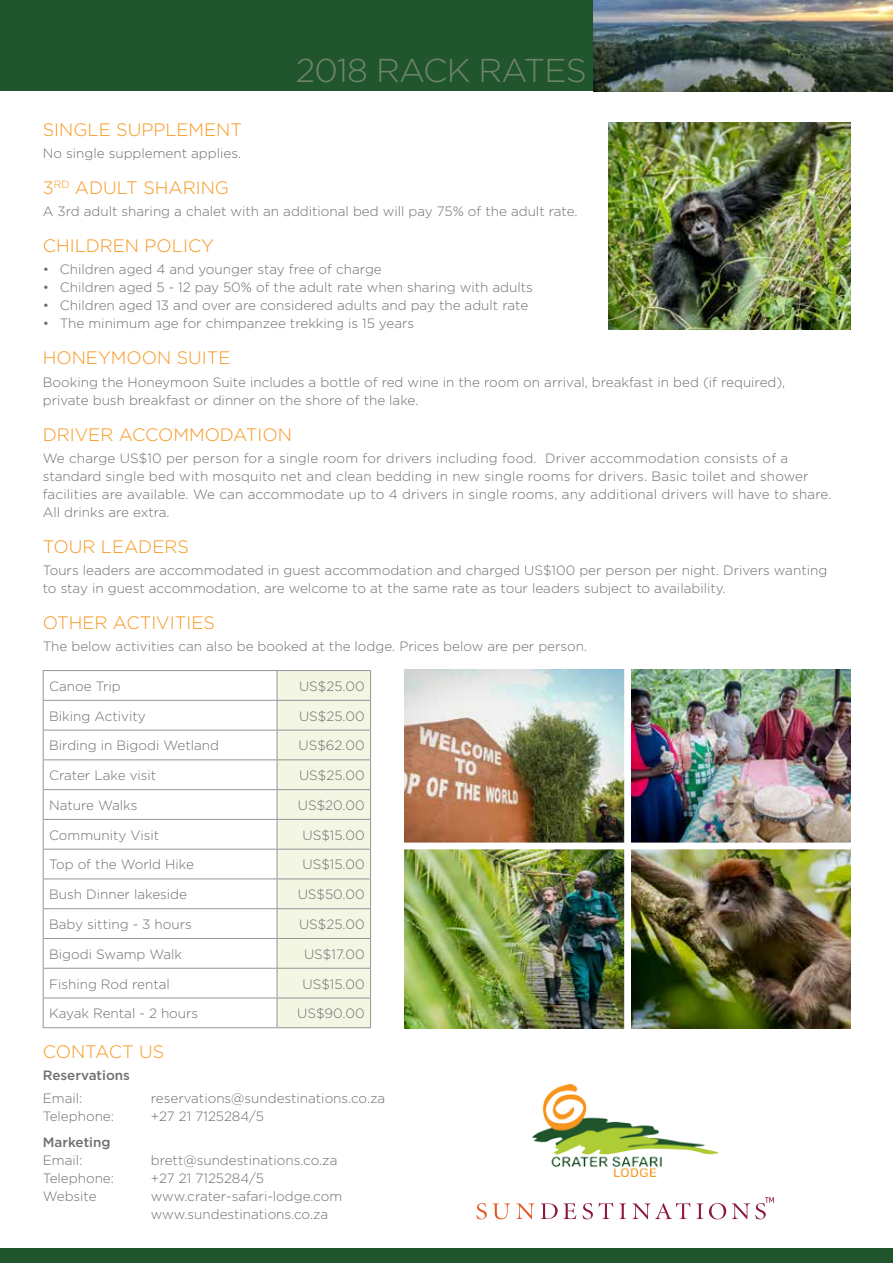
<style>
.page{position:relative;width:893px;height:1263px;background:#fff}
.page>*{position:absolute;margin:0;border:0;box-sizing:border-box;transform-origin:0 0}
.t1{font:300 33px "Gotham";letter-spacing:-.025em;color:#6e8568}
.t2{font:300 18px "Gotham";color:#f7961e}
.t3{font:300 13.5px/18px "Gotham";color:#6d6e71}
.t4{font:500 13.5px "Gotham";color:#6d6e71}
</style>
<div class="page">
<div style="left:0;top:0;width:617px;height:91px;background:#21552d"></div>
<img style="left:593px;top:0;width:300px;height:91px">
<hr style="left:43px;top:670px;width:234px;height:1px;background:#939598">
<hr style="left:43px;top:700px;width:234px;height:1px;background:#939598">
<hr style="left:43px;top:730px;width:234px;height:1px;background:#939598">
<hr style="left:43px;top:759px;width:234px;height:1px;background:#939598">
<hr style="left:43px;top:789px;width:234px;height:1px;background:#939598">
<hr style="left:43px;top:819px;width:234px;height:1px;background:#939598">
<hr style="left:43px;top:849px;width:234px;height:1px;background:#939598">
<hr style="left:43px;top:878px;width:234px;height:1px;background:#939598">
<hr style="left:43px;top:908px;width:234px;height:1px;background:#939598">
<hr style="left:43px;top:938px;width:234px;height:1px;background:#939598">
<svg style="left:43px;top:671px;width:1px;height:297px"></svg>
<hr style="left:43px;top:968px;width:234px;height:1px;background:#939598">
<hr style="left:43px;top:968px;width:1px;height:30px;background:#939598">
<hr style="left:43px;top:998px;width:234px;height:1px;background:#939598">
<svg style="left:43px;top:998px;width:1px;height:29px"></svg>
<svg style="left:277px;top:670px;width:94px;height:357px;background:#edf1df"></svg>
<hr style="left:43px;top:1027px;width:234px;height:1px;background:#939598">
<hr style="left:277px;top:1027px;width:94px;height:1px;background:#939598">
<div style="left:0;top:1248px;width:893px;height:15px;background:#21552d"></div>
<img style="left:405px;top:669px;width:219px;height:359px">
<img style="left:631px;top:669px;width:219px;height:359px">
<div style="left:395px;top:842px;width:460px;height:7px;background:#fff"></div>
<svg style="left:476px;top:1203px;width:34px;height:16px"></svg>
<svg style="left:516px;top:1203px;width:60px;height:16px"></svg>
<svg style="left:582px;top:1203px;width:11px;height:16px"></svg>
<svg style="left:599px;top:1203px;width:14px;height:16px"></svg>
<svg style="left:619px;top:1203px;width:7px;height:16px"></svg>
<svg style="left:632px;top:1203px;width:58px;height:16px"></svg>
<svg style="left:696px;top:1203px;width:7px;height:16px"></svg>
<svg style="left:709px;top:1203px;width:17px;height:16px"></svg>
<svg style="left:732px;top:1197px;width:42px;height:22px"></svg>
<img style="left:532px;top:1084px;width:186px;height:92px">
<img style="left:608px;top:122px;width:242px;height:208px">
<h1 class="t1" style="left:296px;top:50px;width:292px">2018 RACK RATES</h1>
<h2 class="t2" style="left:43px;top:118px;width:201px">SINGLE SUPPLEM ENT</h2>
<p class="t3" style="left:43px;top:144px;width:200px">No single supplement applies.</p>
<h2 class="t2" style="left:43px;top:176px;width:188px">3<sup>RD</sup> ADULT SHARING</h2>
<p class="t3" style="left:43px;top:202px;width:536px">A 3rd adult sharing a chalet with an additional bed will pay 75% of the adult rate.</p>
<h2 class="t2" style="left:43px;top:234px;width:172px">CHILDREN POLICY</h2>
<p class="t3" style="left:43px;top:260px;width:340px">• Children aged 4 and younger stay free of charge</p>
<p class="t3" style="left:43px;top:278px;width:492px">• Children aged 5 - 12 pay 50% of the adult rate when sharing with adults</p>
<p class="t3" style="left:43px;top:296px;width:487px">• Children aged 13 and over are considered adults and pay the adult rate</p>
<p class="t3" style="left:43px;top:314px;width:373px">• The minimum age for chimpanzee trekking is 15 years</p>
<h2 class="t2" style="left:43px;top:347px;width:189px">HON EYMOON SUITE</h2>
<p class="t3" style="left:43px;top:372px;width:744px">Booking the Honeymoon Suite includes a bottle of red wine in the room on arrival, breakfast in bed (if required), private bush breakfast or dinner on the shore of the lake.</p>
<h2 class="t2" style="left:43px;top:423px;width:26px">Driver</h2>
<h2 class="t2" style="left:119px;top:423px;width:28px">Acco</h2>
<h2 class="t2" style="left:173px;top:423px;width:44px">mmodatio</h2>
<h2 class="t2" style="left:278px;top:423px;width:16px">n</h2>
<p class="t3" style="left:43px;top:449px;width:790px">We charge US$10 per person for a single room for drivers including food. Driver accommodation consists of a standard single bed with mosquito net and clean bedding in new single rooms for drivers. Basic toilet and shower facilities are available. We can accommodate up to 4 drivers in single rooms, any additional drivers will have to share.<br>All drinks are extra.</p>
<h2 class="t2" style="left:43px;top:535px;width:25px">Tour</h2>
<h2 class="t2" style="left:101px;top:535px;width:25px">Leaders</h2>
<p class="t3" style="left:43px;top:561px;width:786px">Tours leaders are accommodated in guest accommodation and charged US$100 per person per night. Drivers wanting to stay in guest accommodation, are welcome to at the same rate as tour leaders subject to availability.</p>
<h2 class="t2" style="left:43px;top:611px;width:28px">Other</h2>
<h2 class="t2" style="left:113px;top:611px;width:11px">activities</h2>
<p class="t3" style="left:43px;top:637px;width:546px">The below activities can also be booked at the lodge. Prices below are per person.</p>
<p class="t3" style="left:49px;top:677px;width:73px">Canoe Trip</p>
<p class="t3" style="left:299px;top:677px;width:67px">US$25.00</p>
<p class="t3" style="left:49px;top:706px;width:98px">Biking Activity</p>
<p class="t3" style="left:299px;top:706px;width:67px">US$25.00</p>
<p class="t3" style="left:49px;top:736px;width:171px">Birding in Bigodi Wetland</p>
<p class="t3" style="left:298px;top:736px;width:68px">US$62.00</p>
<p class="t3" style="left:49px;top:766px;width:109px">Crater Lake visit</p>
<p class="t3" style="left:299px;top:766px;width:67px">US$25.00</p>
<p class="t3" style="left:49px;top:796px;width:90px">Nature Walks</p>
<p class="t3" style="left:298px;top:796px;width:68px">US$20.00</p>
<p class="t3" style="left:49px;top:825px;width:112px">Community Visit</p>
<p class="t3" style="left:302px;top:825px;width:64px">US$15.00</p>
<p class="t3" style="left:49px;top:855px;width:146px">Top of the World Hike</p>
<p class="t3" style="left:302px;top:855px;width:64px">US$15.00</p>
<p class="t3" style="left:49px;top:885px;width:139px">Bush Dinner lakeside</p>
<p class="t3" style="left:298px;top:885px;width:68px">US$50.00</p>
<p class="t3" style="left:49px;top:915px;width:144px">Baby sitting - 3 hours</p>
<p class="t3" style="left:299px;top:915px;width:67px">US$25.00</p>
<p class="t3" style="left:49px;top:945px;width:134px">Bigodi Swamp Walk</p>
<p class="t3" style="left:304px;top:945px;width:62px">US$17.00</p>
<p class="t3" style="left:49px;top:974px;width:122px">Fishing Rod rental</p>
<p class="t3" style="left:302px;top:974px;width:64px">US$15.00</p>
<p class="t3" style="left:49px;top:1004px;width:151px">Kayak Rental - 2 hours</p>
<p class="t3" style="left:297px;top:1004px;width:69px">US$90.00</p>
<h2 class="t2" style="left:43px;top:1040px;width:123px">CON TACT US</h2>
<p class="t4" style="left:43px;top:1067px;width:89px">Reservations</p>
<p class="t3" style="left:43px;top:1088px;width:41px">Email:</p>
<p class="t3" style="left:151px;top:1088px;width:236px">reservations@sundestinations.co.za</p>
<p class="t3" style="left:43px;top:1106px;width:73px">Telephone:</p>
<p class="t3" style="left:151px;top:1106px;width:115px">+27 21 7125284/5</p>
<p class="t4" style="left:43px;top:1133px;width:69px">Marketing</p>
<p class="t3" style="left:43px;top:1151px;width:41px">Email:</p>
<p class="t3" style="left:151px;top:1151px;width:188px">brett@sundestinations.co.za</p>
<p class="t3" style="left:43px;top:1169px;width:73px">Telephone:</p>
<p class="t3" style="left:151px;top:1169px;width:115px">+27 21 7125284/5</p>
<p class="t3" style="left:43px;top:1187px;width:55px">Website</p>
<p class="t3" style="left:151px;top:1187px;width:193px">www.crater-safari-lodge.com www.sundestinations.co.za</p>
</div>
